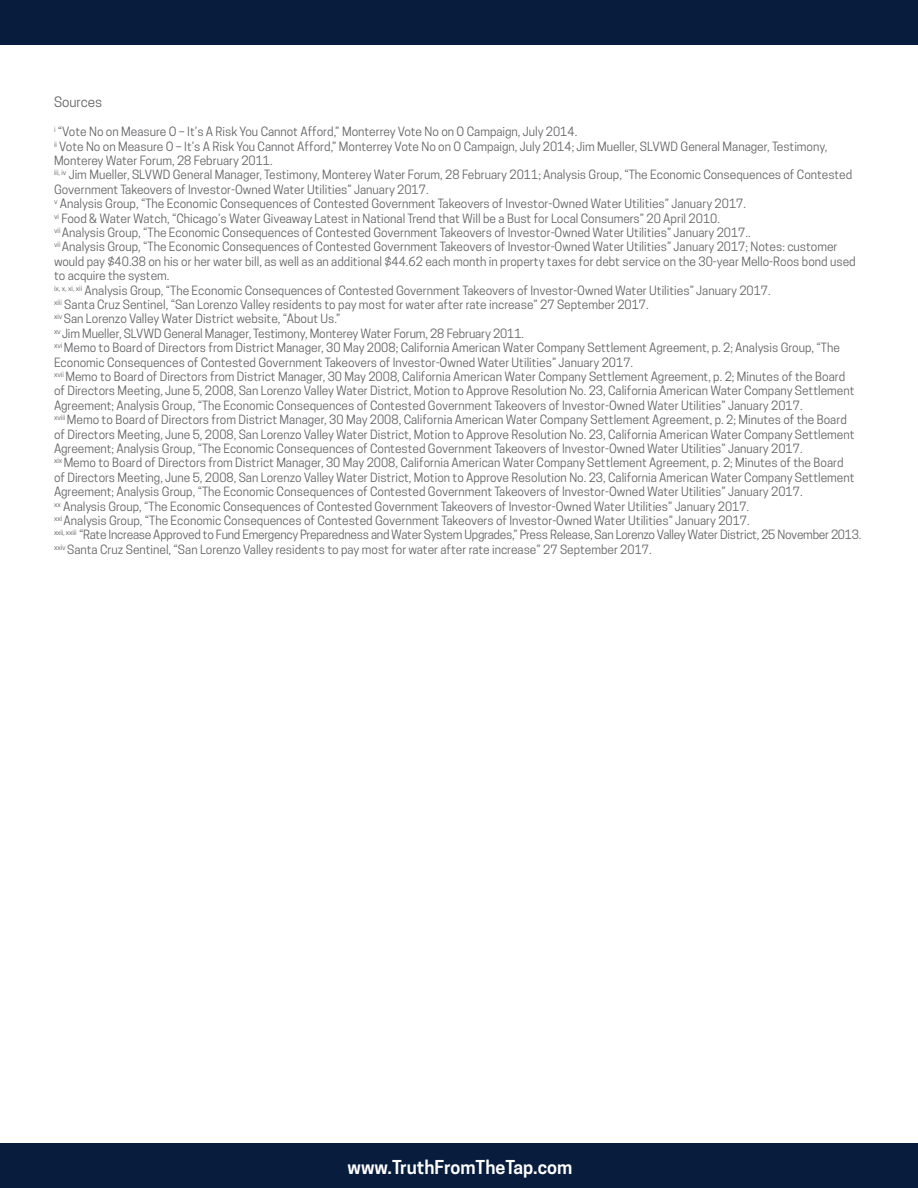
<style>
.page{position:relative;width:918px;height:1188px;background:#fff}
.page>*{position:absolute;margin:0;border:0;box-sizing:border-box;transform-origin:0 0}
.t1{font:600 18px "Cooper Hewitt";color:#fff}
.t2{font:13.5px "Cooper Hewitt";color:#636366}
.t3{font:12px/14.4px "Cooper Hewitt";color:#636366}
.t4{font:12px "Cooper Hewitt";letter-spacing:-.02em;color:#636366}
</style>
<div class="page">
<div style="left:0;top:1143px;width:918px;height:45px;background:#081d3e"></div>
<div style="left:0;top:0;width:918px;height:45px;background:#081d3e"></div>
<p class="t2" style="left:54px;top:94px;width:50px">Sources</p>
<p class="t3" style="left:54px;top:124px;width:525px"><sup>i</sup> “Vote No on Measure O – It’s A Risk You Cannot Afford,” Monterrey Vote No on O Campaign, July 2014.</p>
<p class="t3" style="left:54px;top:139px;width:775px"><sup>ii</sup> Vote No on Measure O – It’s A Risk You Cannot Afford,” Monterrey Vote No on O Campaign, July 2014; Jim Mueller, SLVWD General Manager, Testimony,<br>Monterey Water Forum, 28 February 2011.</p>
<p class="t3" style="left:54px;top:168px;width:800px"><sup>iii,</sup> <sup>iv</sup> Jim Mueller, SLVWD General Manager, Testimony, Monterey Water Forum, 28 February 2011; Analysis Group, “The Economic Consequences of Contested<br>Government Takeovers of Investor-Owned Water Utilities” January 2017.</p>
<p class="t3" style="left:54px;top:196px;width:694px"><sup>v</sup> Analysis Group, “The Economic Consequences of Contested Government Takeovers of Investor-Owned Water Utilities” January 2017.</p>
<p class="t3" style="left:54px;top:211px;width:668px"><sup>vi</sup> Food &amp; Water Watch, “Chicago’s Water Giveaway Latest in National Trend that Will be a Bust for Local Consumers” 20 April 2010.</p>
<p class="t3" style="left:54px;top:225px;width:698px"><sup>vii</sup> Analysis Group, “The Economic Consequences of Contested Government Takeovers of Investor-Owned Water Utilities” January 2017..</p>
<p class="t3" style="left:54px;top:240px;width:803px"><sup>vii</sup> Analysis Group, “The Economic Consequences of Contested Government Takeovers of Investor-Owned Water Utilities” January 2017; Notes: customer would pay $40.38 on his or her water bill, as well as an additional $44.62 each month in property taxes for debt service on the 30-year Mello-Roos bond used to acquire the system.</p>
<p class="t3" style="left:54px;top:283px;width:718px"><sup>ix,</sup> <sup>x,</sup> <sup>xi,</sup> <sup>xii</sup> Analysis Group, “The Economic Consequences of Contested Government Takeovers of Investor-Owned Water Utilities” January 2017.</p>
<p class="t3" style="left:54px;top:297px;width:596px"><sup>xiii</sup> Santa Cruz Sentinel, “San Lorenzo Valley residents to pay most for water after rate increase” 27 September 2017.</p>
<p class="t3" style="left:54px;top:312px;width:288px"><sup>xiv</sup> San Lorenzo Valley Water District website, “About Us.”</p>
<p class="t3" style="left:54px;top:326px;width:472px"><sup>xv</sup> Jim Mueller, SLVWD General Manager, Testimony, Monterey Water Forum, 28 February 2011.</p>
<p class="t3" style="left:54px;top:340px;width:787px"><sup>xvi</sup> Memo to Board of Directors from District Manager, 30 May 2008; California American Water Company Settlement Agreement, p. 2; Analysis Group, “The<br>Economic Consequences of Contested Government Takeovers of Investor-Owned Water Utilities” January 2017.</p>
<p class="t3" style="left:54px;top:369px;width:802px"><sup>xvii</sup> Memo to Board of Directors from District Manager, 30 May 2008, California American Water Company Settlement Agreement, p. 2; Minutes of the Board of Directors Meeting, June 5, 2008, San Lorenzo Valley Water District, Motion to Approve Resolution No. 23, California American Water Company Settlement<br>Agreement; Analysis Group, “The Economic Consequences of Contested Government Takeovers of Investor-Owned Water Utilities” January 2017.</p>
<p class="t3" style="left:54px;top:412px;width:802px"><sup>xviii</sup> Memo to Board of Directors from District Manager, 30 May 2008, California American Water Company Settlement Agreement, p. 2; Minutes of the Board of Directors Meeting, June 5, 2008, San Lorenzo Valley Water District, Motion to Approve Resolution No. 23, California American Water Company Settlement<br>Agreement; Analysis Group, “The Economic Consequences of Contested Government Takeovers of Investor-Owned Water Utilities” January 2017.</p>
<p class="t3" style="left:54px;top:456px;width:802px"><sup>xix</sup> Memo to Board of Directors from District Manager, 30 May 2008, California American Water Company Settlement Agreement, p. 2; Minutes of the Board of Directors Meeting, June 5, 2008, San Lorenzo Valley Water District, Motion to Approve Resolution No. 23, California American Water Company Settlement<br>Agreement; Analysis Group, “The Economic Consequences of Contested Government Takeovers of Investor-Owned Water Utilities” January 2017.</p>
<p class="t3" style="left:54px;top:499px;width:697px"><sup>xx</sup> Analysis Group, “The Economic Consequences of Contested Government Takeovers of Investor-Owned Water Utilities” January 2017.</p>
<p class="t3" style="left:54px;top:513px;width:697px"><sup>xxi</sup> Analysis Group, “The Economic Consequences of Contested Government Takeovers of Investor-Owned Water Utilities” January 2017.</p>
<p class="t4" style="left:54px;top:528px;width:809px"><sup>xxii,</sup> <sup>xxiii</sup> “Rate Increase Approved to Fund Emergency Preparedness and Water System Upgrades,” Press Release, San Lorenzo Valley Water District, 25 November 2013.</p>
<p class="t3" style="left:54px;top:542px;width:599px"><sup>xxiv</sup> Santa Cruz Sentinel, “San Lorenzo Valley residents to pay most for water after rate increase” 27 September 2017.</p>
<h1 class="t1" style="left:348px;top:1157px;width:226px">www.TruthFromTheTap.com</h1>
</div>
